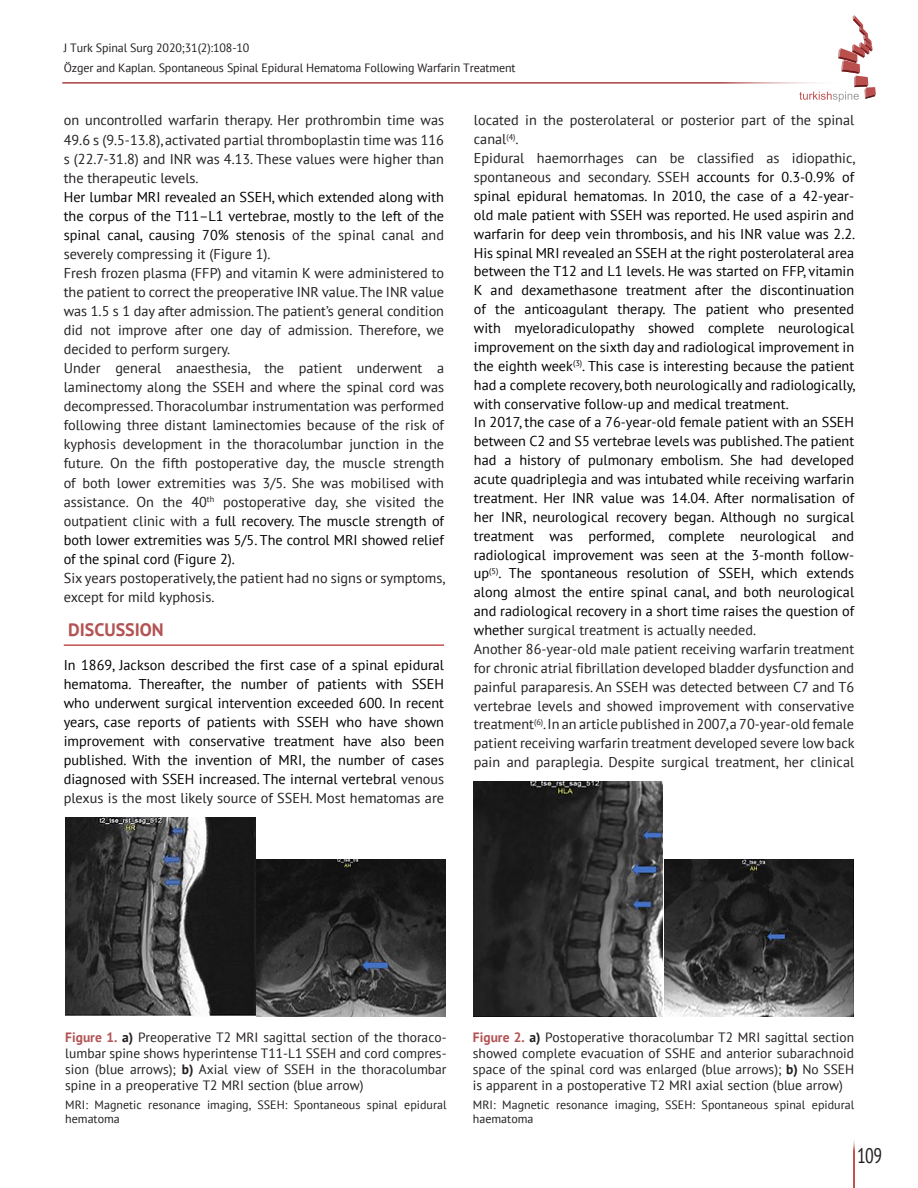
<style>
.page{position:relative;width:918px;height:1188px;background:#fff}
.page>*{position:absolute;margin:0;border:0;box-sizing:border-box;transform-origin:0 0}
.t1{font:condensed 21px "PT Sans";color:#231f20;scale:.92 1}
.ARA_BASLIKkkkkk{font:700 18px "PT Sans";color:#b35353}
.YAZI{font:14.25px/18.9px "PT Sans";color:#000;text-align:justify}
.YAZI-2{font:14.25px/19px "PT Sans";color:#231f20;text-align:justify}
.t2{font:13.5px/16.2px "PT Sans";color:#231f20;text-align:justify}
.t3{font:12px/14.4px "PT Sans";color:#231f20}
.s1{color:#231f20}
.s2{color:#000}
.s3{font-weight:700;color:#b35353}
.s4{font-weight:700}
</style>
<div class="page">
<div style="left:63px;top:82px;width:786px;height:1px;background:#b35353;border:1px solid #b35353"></div>
<svg style="left:799px;top:15px;width:77px;height:87px"></svg>
<hr style="left:853px;top:1138px;width:2px;height:50px;background:#c0524f">
<hr style="left:64px;top:644px;width:380px;height:2px;background:#c0524f">
<img style="left:66px;top:818px;width:189px;height:198px">
<img style="left:257px;top:859px;width:189px;height:157px">
<img style="left:474px;top:782px;width:189px;height:235px">
<img style="left:664px;top:859px;width:189px;height:157px">
<p class="t3" style="left:64px;top:40px;width:187px">J Turk Spinal Surg 2020;31(2):108-10</p>
<p class="t3" style="left:64px;top:61px;width:453px">Özger and Kaplan. Spontaneous Spinal Epidural Hematoma Following Warfarin Treatment</p>
<p class="YAZI-2" style="left:64px;top:111px;width:382px">on uncontrolled warfarin therapy. Her prothrombin time was 49.6 s (9.5-13.8), activated partial thromboplastin time was 116 s (22.7-31.8) and INR was 4.13. These values were higher than the therapeutic levels.</p>
<p class="YAZI" style="left:64px;top:187px;width:382px">Her lumbar MRI revealed an SSEH, which extended along with the corpus of the T11–L1 vertebrae, mostly to the left of the spinal canal, causing 70% stenosis <span class="s1">of the spinal canal and severely compressing it (Figure 1).</span></p>
<p class="YAZI-2" style="left:64px;top:263px;width:382px">Fresh frozen plasma (FFP) and vitamin K were administered to the patient to correct the preoperative INR value. The INR value was 1.5 s 1 day after admission. The patient’s general condition did not improve after one day of admission. Therefore, we decided to perform surgery.</p>
<p class="YAZI-2" style="left:64px;top:358px;width:382px">Under general anaesthesia, the patient underwent a laminectomy along the SSEH and where the spinal cord was decompressed. Thoracolumbar instrumentation was performed following three distant laminectomies because of the risk of kyphosis development in the thoracolumbar junction in the future. On the fifth postoperative day, the muscle strength of both lower extremities was 3/5. She was mobilised with assistance. On the 40<sup>th</sup> postoperative day, she visited the outpatient clinic with a <span class="s2">full recovery. The muscle strength of both lower extremities was 5/5. The control MRI showed relief of the spinal cord (Figure 2).</span></p>
<p class="YAZI-2" style="left:64px;top:568px;width:383px">Six years postoperatively, the patient had no signs or symptoms, except for mild kyphosis.</p>
<p class="ARA_BASLIKkkkkk" style="left:68px;top:618px;width:97px">DISCUSSION</p>
<p class="YAZI" style="left:64px;top:655px;width:382px">In 1869, Jackson described the first case of a spinal epidural hematoma. Thereafter, the number of patients with SSEH who underwent surgical intervention exceeded 600. In recent years, case reports of patients with SSEH who have shown improvement with conservative treatment have also been published. With the invention of MRI, the number of cases diagnosed with SSEH increased. The internal vertebral <span class="s1">venous plexus is the most likely source of SSEH. Most hematomas are</span></p>
<p class="YAZI-2" style="left:474px;top:111px;width:382px">located in the posterolateral or posterior part of the spinal canal<sup>(4)</sup>.</p>
<p class="YAZI" style="left:474px;top:148px;width:383px"><span class="s1">Epidural haemorrhages can be classified as idiopathic, spontaneous and secondary. SSEH</span> accounts for 0.3-0.9% of spinal epidural hematomas. In 2010, the case of a 42-year&shy;old male patient with SSEH was reported. He used aspirin and warfarin for deep vein thrombosis, and his INR value was 2.2.<br>His spinal MRI revealed an SSEH at the right posterolateral area between the T12 and L1 levels. He was started on FFP, vitamin K and dexamethasone treatment after the discontinuation of the anticoagulant therapy. The patient who presented with myeloradiculopathy showed complete neurological improvement on the sixth day and radiological improvement in the eighth week<sup>(3)</sup>. This case is interesting because the patient had a complete recovery, both neurologically and radiologically, with conservative follow-up and medical treatment.</p>
<p class="YAZI" style="left:474px;top:413px;width:382px">In 2017, the case of a 76-year-old female patient with an SSEH between C2 and S5 vertebrae levels was published. The patient had a history of pulmonary embolism. She had developed acute quadriplegia and was intubated while receiving warfarin treatment. Her INR value was 14.04. After normalisation of her INR, neurological recovery began. Although no surgical treatment was performed, complete neurological and radiological improvement was seen at the 3-month follow&shy;up<sup>(5)</sup>. The spontaneous resolution of SSEH, which extends along almost the entire spinal canal, and both neurological and radiological recovery in a short time raises the question of whether <span class="s1">surgical treatment is actually needed.</span></p>
<p class="YAZI-2" style="left:474px;top:639px;width:382px">Another 86-year-old male patient receiving warfarin treatment for chronic atrial fibrillation developed bladder dysfunction and painful paraparesis. An SSEH was detected between C7 and T6 vertebrae levels and showed improvement with conservative treatment<sup>(6)</sup>. In an article published in 2007, a 70-year-old female patient receiving warfarin treatment developed severe low back pain and paraplegia. Despite surgical treatment, her clinical</p>
<p class="t2" style="left:65px;top:1029px;width:383px"><span class="s3">Figure 1.</span> <span class="s4">a)</span> Preoperative T2 MRI sagittal section of the thoraco&shy;lumbar spine shows hyperintense T11-L1 SSEH and cord compres&shy;sion (blue arrows); <span class="s4">b)</span> Axial view of SSEH in the thoracolumbar spine in a preoperative T2 MRI section (blue arrow)</p>
<p class="t3" style="left:65px;top:1097px;width:383px">MRI: Magnetic resonance imaging, SSEH: Spontaneous spinal epidural hematoma</p>
<p class="t2" style="left:473px;top:1029px;width:383px"><span class="s3">Figure 2.</span> <span class="s4">a)</span> Postoperative thoracolumbar T2 MRI sagittal section showed complete evacuation of SSHE and anterior subarachnoid space of the spinal cord was enlarged (blue arrows); <span class="s4">b)</span> No SSEH is apparent in a postoperative T2 MRI axial section (blue arrow)</p>
<p class="t3" style="left:473px;top:1097px;width:383px">MRI: Magnetic resonance imaging, SSEH: Spontaneous spinal epidural haematoma</p>
<h1 class="t1" style="left:857px;top:1142px;width:29px">109</h1>
</div>
